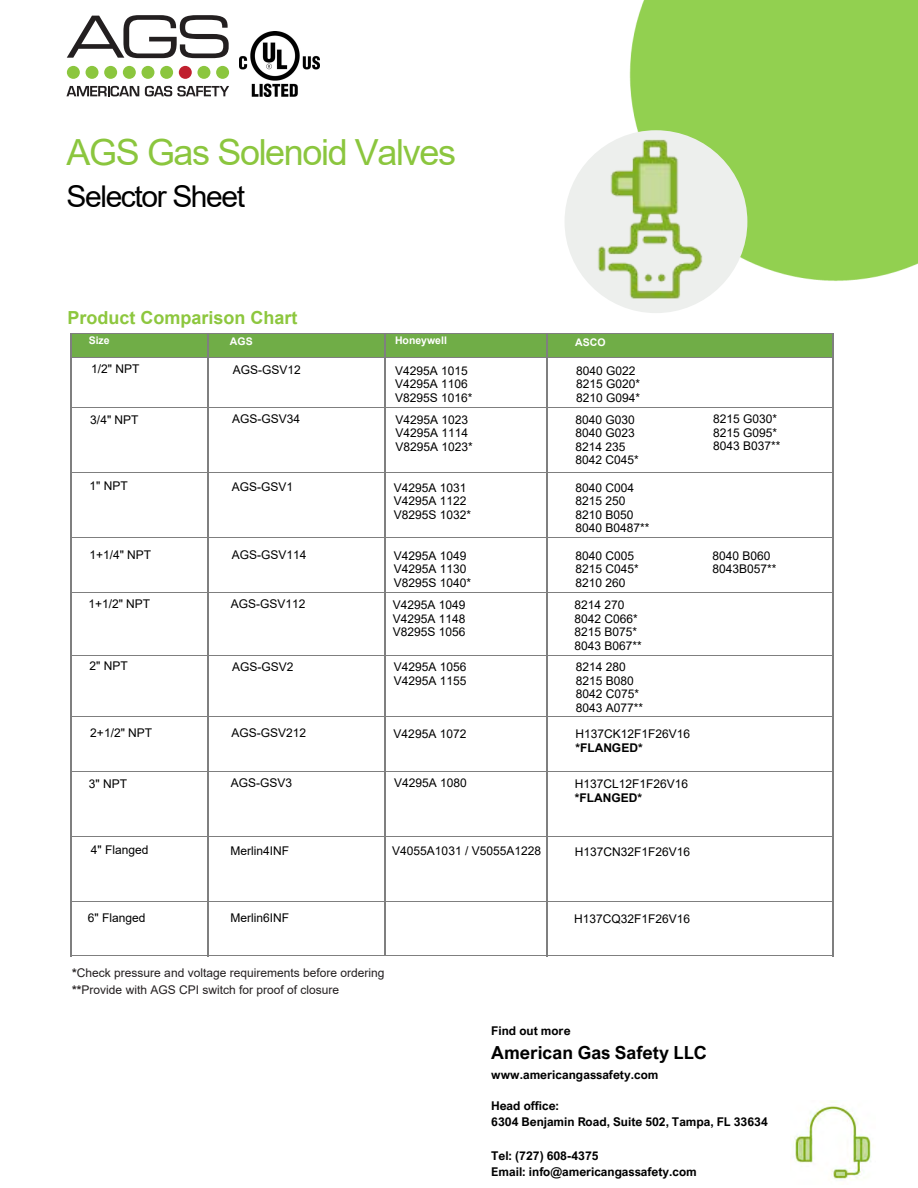
<style>
.page{position:relative;width:918px;height:1188px;background:#fff}
.page>*{position:absolute;margin:0;border:0;box-sizing:border-box;transform-origin:0 0}
.t1{font:36px "Arial";letter-spacing:-.04em;color:#8bc63e}
.t2{font:30px "Arial";letter-spacing:-.045em;color:#000}
.t3{font:700 18px "Arial";color:#8dc73e}
.t4{font:700 18px "Arial Nova";color:#000}
.t5{font:12px/13.5px "Arial";color:#000}
.t6{font:700 12px/16.8px "Arial Nova";color:#000}
.t7{font:12px/16.8px "Arial";color:#231f20}
.t8{font:700 12px "Arial";color:#000}
.t9{font:12px "Arial";color:#000}
.t10{font:700 10.5px "Arial";color:#fff}
.s1{font-style:inherit}
.s2{font-weight:700}
</style>
<div class="page">
<div style="left:629px;top:0;width:289px;height:281px;background:#92d050"></div>
<img style="left:565px;top:101px;width:203px;height:212px">
<div style="left:71px;top:334px;width:762px;height:23px;background:#70ad47"></div>
<hr style="left:71px;top:333px;width:1px;height:623px;background:#7f7f7f">
<hr style="left:71px;top:357px;width:761px;height:1px;background:#7f7f7f">
<hr style="left:258px;top:407px;width:574px;height:1px;background:#7f7f7f">
<hr style="left:207px;top:334px;width:2px;height:622px;background:#7f7f7f">
<hr style="left:384px;top:333px;width:2px;height:623px;background:#7f7f7f">
<hr style="left:546px;top:333px;width:2px;height:623px;background:#7f7f7f">
<hr style="left:71px;top:407px;width:569px;height:1px;background:#7f7f7f">
<hr style="left:832px;top:333px;width:2px;height:624px;background:#7f7f7f">
<hr style="left:71px;top:472px;width:762px;height:1px;background:#7f7f7f">
<hr style="left:71px;top:333px;width:762px;height:1px;background:#7f7f7f">
<hr style="left:71px;top:537px;width:762px;height:1px;background:#7f7f7f">
<hr style="left:71px;top:592px;width:762px;height:1px;background:#7f7f7f">
<hr style="left:71px;top:655px;width:762px;height:1px;background:#7f7f7f">
<hr style="left:72px;top:716px;width:761px;height:1px;background:#7f7f7f">
<hr style="left:72px;top:771px;width:397px;height:1px;background:#7f7f7f">
<hr style="left:257px;top:771px;width:575px;height:1px;background:#7f7f7f">
<hr style="left:72px;top:836px;width:760px;height:1px;background:#7f7f7f">
<hr style="left:73px;top:901px;width:759px;height:1px;background:#7f7f7f">
<hr style="left:71px;top:955px;width:761px;height:1px;background:#7f7f7f">
<img style="left:793px;top:1104px;width:80px;height:76px">
<img style="left:239px;top:31px;width:81px;height:65px">
<svg style="left:67px;top:15px;width:162px;height:43px"></svg>
<svg style="left:66px;top:86px;width:73px;height:11px"></svg>
<svg style="left:145px;top:86px;width:84px;height:10px"></svg>
<div style="left:216px;top:66px;width:13px;height:13px;background:#8bc63e;border-radius:50%"></div>
<div style="left:197px;top:66px;width:13px;height:13px;background:#8bc63e;border-radius:50%"></div>
<div style="left:179px;top:66px;width:13px;height:13px;background:#c0202f;border-radius:50%"></div>
<div style="left:160px;top:66px;width:13px;height:13px;background:#8bc63e;border-radius:50%"></div>
<div style="left:142px;top:66px;width:12px;height:13px;background:#8bc63e;border-radius:50%"></div>
<div style="left:123px;top:66px;width:13px;height:13px;background:#8bc63e;border-radius:50%"></div>
<div style="left:104px;top:66px;width:13px;height:13px;background:#8bc63e;border-radius:50%"></div>
<div style="left:86px;top:66px;width:12px;height:13px;background:#8bc63e;border-radius:50%"></div>
<div style="left:67px;top:66px;width:13px;height:13px;background:#8bc63e;border-radius:50%"></div>
<h1 class="t1" style="left:67px;top:127px;width:391px"><span class="s1">AGS</span> Gas Solenoid Valves</h1>
<h2 class="t2" style="left:67px;top:176px;width:180px">Selector Sheet</h2>
<h3 class="t3" style="left:67px;top:305px;width:232px">Product Comparison Chart</h3>
<p class="t10" style="left:89px;top:333px;width:23px">Size</p>
<p class="t5" style="left:91px;top:362px;width:50px">1/2" NPT</p>
<p class="t5" style="left:233px;top:363px;width:70px">AGS<span class="s1">-</span>GSV12</p>
<p class="t10" style="left:230px;top:334px;width:24px">AGS</p>
<p class="t10" style="left:395px;top:333px;width:53px">Honeywell</p>
<p class="t5" style="left:395px;top:364px;width:79px">V4295A 1015<br>V4295A 1106<br>V8295S 1016*</p>
<p class="t10" style="left:575px;top:334px;width:32px">ASCO</p>
<p class="t5" style="left:576px;top:364px;width:66px">8040 G022<br>8215 G020*<br>8210 G094*</p>
<p class="t5" style="left:90px;top:413px;width:50px">3/4" NPT</p>
<p class="t5" style="left:232px;top:412px;width:70px">AGS<span class="s1">-</span>GSV34</p>
<p class="t5" style="left:396px;top:413px;width:79px">V4295A 1023<br>V4295A 1114<br>V8295A 1023*</p>
<p class="t5" style="left:575px;top:413px;width:65px">8040 G030<br>8040 G023<br>8214 235<br>8042 C045*</p>
<p class="t5" style="left:90px;top:479px;width:40px">1" NPT</p>
<p class="t5" style="left:232px;top:480px;width:63px">AGS<span class="s1">-</span>GSV1</p>
<p class="t5" style="left:394px;top:481px;width:79px">V4295A 1031<br>V4295A 1122<br>V8295S 1032*</p>
<p class="t5" style="left:575px;top:481px;width:76px">8040 C004<br>8215 250<br>8210 B050<br>8040 B0487**</p>
<p class="t5" style="left:89px;top:548px;width:63px">1+1/4" NPT</p>
<p class="t5" style="left:232px;top:548px;width:76px">AGS<span class="s1">-</span>GSV114</p>
<p class="t5" style="left:394px;top:549px;width:79px">V4295A 1049<br>V4295A 1130<br>V8295S 1040*</p>
<p class="t5" style="left:575px;top:549px;width:65px">8040 C005<br>8215 C045*<br>8210 260</p>
<p class="t5" style="left:88px;top:597px;width:63px">1+1/2" NPT</p>
<p class="t5" style="left:231px;top:597px;width:76px">AGS<span class="s1">-</span>GSV112</p>
<p class="t5" style="left:393px;top:598px;width:74px;text-align:justify">V4295A 1049<br>V4295A 1148<br>V8295S 1056</p>
<p class="t5" style="left:575px;top:598px;width:69px">8214 270<br>8042 C066*<br>8215 B075*<br>8043 B067**</p>
<p class="t5" style="left:90px;top:659px;width:40px">2" NPT</p>
<p class="t5" style="left:232px;top:660px;width:63px">AGS<span class="s1">-</span>GSV2</p>
<p class="t5" style="left:394px;top:660px;width:74px">V4295A 1056<br>V4295A 1155</p>
<p class="t5" style="left:576px;top:660px;width:69px">8214 280<br>8215 B080<br>8042 C075*<br>8043 A077**</p>
<p class="t5" style="left:90px;top:726px;width:63px">2+1/2" NPT</p>
<p class="t5" style="left:231px;top:726px;width:76px">AGS<span class="s1">-</span>GSV212</p>
<p class="t5" style="left:394px;top:727px;width:74px">V4295A 1072</p>
<p class="t5" style="left:575px;top:727px;width:116px">H137CK12F1F26V16</p>
<p class="t8" style="left:575px;top:740px;width:69px">*FLANGED*</p>
<p class="t9" style="left:89px;top:775px;width:40px"><span class="s1">3"</span> NPT</p>
<p class="t5" style="left:231px;top:776px;width:63px">AGS<span class="s1">-</span>GSV3</p>
<p class="t5" style="left:394px;top:776px;width:74px">V4295A 10<span class="s1">80</span></p>
<p class="t5" style="left:575px;top:777px;width:115px">H137CL12F1F26V16</p>
<p class="t8" style="left:575px;top:789px;width:69px">*FLANGED*</p>
<p class="t5" style="left:91px;top:843px;width:59px">4" Flanged</p>
<p class="t5" style="left:231px;top:844px;width:60px">Merlin4INF</p>
<p class="t5" style="left:392px;top:844px;width:150px">V4055A1031 / V5055A1228</p>
<p class="t5" style="left:575px;top:845px;width:117px">H137CN32F1F26V16</p>
<p class="t5" style="left:88px;top:911px;width:59px">6" Flanged</p>
<p class="t5" style="left:231px;top:911px;width:60px">Merlin6INF</p>
<p class="t5" style="left:574px;top:912px;width:118px">H137CQ32F1F26V16</p>
<p class="t7" style="left:72px;top:965px;width:314px"><span class="s2">*</span>Check pressure and voltage requirements before ordering <span class="s2">**</span>Provide with AGS CPI switch for proof of closure</p>
<p class="t5" style="left:713px;top:412px;width:69px">8215 G030*<br>8215 G095*<br>8043 B037**</p>
<p class="t5" style="left:713px;top:549px;width:66px">8040 B060<br>8043B057**</p>
<p class="t6" style="left:491px;top:1022px;width:81px">Find out more</p>
<h3 class="t4" style="left:491px;top:1041px;width:217px">American Gas Safety LLC</h3>
<p class="t6" style="left:491px;top:1066px;width:169px">www.americangassafety.com</p>
<p class="t6" style="left:491px;top:1097px;width:278px">Head office:<br>6304 Benjamin Road, Suite 502, Tampa, FL 33634</p>
<p class="t6" style="left:491px;top:1147px;width:207px">Tel: (727) 608-4375<br>Email: info@americangassafety.com</p>
</div>
